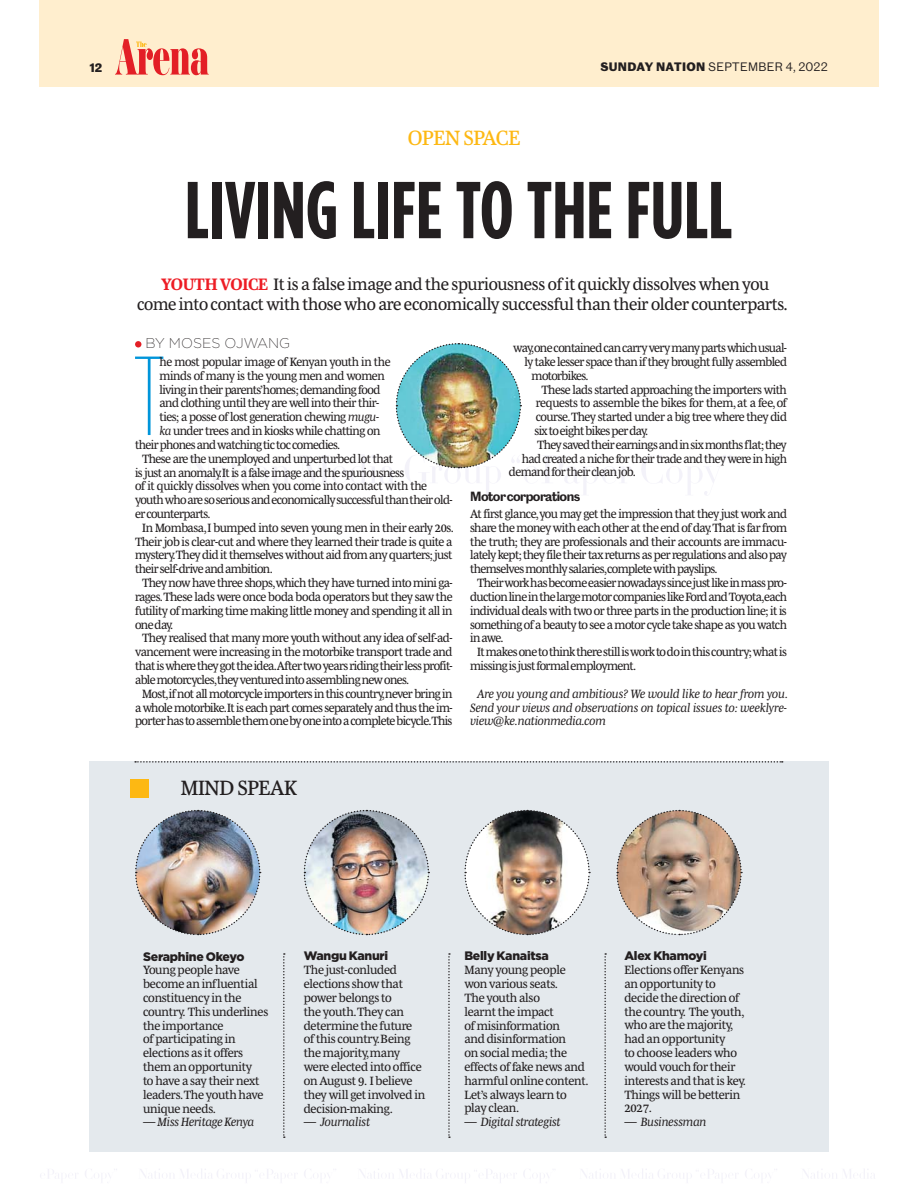
<style>
.page{position:relative;width:918px;height:1188px;background:#fff}
.page>*{position:absolute;margin:0;border:0;box-sizing:border-box;transform-origin:0 0}
.t1{font:300 103.2px "Caslon Doric Condensed";color:#0095da}
.t2{font:700 80.4px "Gotham Condensed";color:#231f20}
.t3{font:21.15px "Mencken Pro Text";letter-spacing:-.02em;color:#231f20}
.t4{font:21.15px "Mencken Pro Text";letter-spacing:-.035em;color:#fdb813}
.t5{font:16.95px/19.8px "Mencken Pro Text";letter-spacing:-.02em;color:#231f20;text-align:center}
.t6{font:200 14.1px "Gotham";color:#231f20}
.t7{font:12.3px "Mencken Pro Text";letter-spacing:-.045em;color:#231f20}
.t8{font:12.3px/13.8px "Mencken Pro Text";letter-spacing:-.02em;color:#231f20}
.t9{font:italic 12.3px/13.8px "Mencken Pro Text";letter-spacing:-.02em;color:#231f20;text-align:justify}
.t10{font:900 12.3px "Gotham";letter-spacing:-.02em;color:#231f20}
.t11{font:600 12.3px "Caslon Doric";letter-spacing:-.045em;color:#231f20}
.t12{font:11.25px "Caslon Doric";letter-spacing:.03em;color:#231f20}
.t13{font:700 11.25px "Caslon Doric";color:#231f20}
.s1{font-weight:700}
.s2{font-weight:700;color:#ed1c24}
.s3{font-style:italic}
</style>
<div class="page">
<svg style="left:190px;top:455px;width:98px;height:28px"></svg>
<svg style="left:642px;top:455px;width:89px;height:40px"></svg>
<svg style="left:40px;top:1169px;width:36px;height:10px"></svg>
<svg style="left:85px;top:1169px;width:32px;height:9px"></svg>
<svg style="left:140px;top:1169px;width:158px;height:14px"></svg>
<svg style="left:304px;top:1169px;width:32px;height:9px"></svg>
<svg style="left:359px;top:1169px;width:158px;height:14px"></svg>
<svg style="left:523px;top:1170px;width:26px;height:13px"></svg>
<svg style="left:581px;top:1169px;width:155px;height:14px"></svg>
<svg style="left:745px;top:1169px;width:32px;height:9px"></svg>
<svg style="left:803px;top:1169px;width:72px;height:10px"></svg>
<div style="left:89px;top:761px;width:739px;height:391px;background:#e4e9ed"></div>
<div style="left:135px;top:341px;width:6px;height:7px;background:#e31f26;border-radius:50%"></div>
<img style="left:135px;top:809px;width:126px;height:127px">
<img style="left:303px;top:809px;width:127px;height:127px">
<img style="left:464px;top:809px;width:126px;height:127px">
<img style="left:303px;top:343px;width:328px;height:152px">
<svg style="left:616px;top:809px;width:126px;height:127px"></svg>
<div style="left:130px;top:779px;width:18px;height:18px;background:#fdb813"></div>
<svg style="left:135px;top:761px;width:648px;height:2px"></svg>
<svg style="left:283px;top:953px;width:2px;height:185px"></svg>
<svg style="left:448px;top:953px;width:2px;height:185px"></svg>
<svg style="left:604px;top:953px;width:2px;height:185px"></svg>
<div style="left:39px;top:0;width:840px;height:87px;background:#ffeece"></div>
<svg style="left:115px;top:39px;width:94px;height:36px"></svg>
<p class="t13" style="left:90px;top:64px;width:14px">12</p>
<p class="t12" style="left:600px;top:63px;width:229px"><span class="s1">SUNDAY NATION</span> SEPTEMBER 4, 2022</p>
<h3 class="t4" style="left:408px;top:128px;width:114px">OPEN SPACE</h3>
<h2 class="t2" style="left:185px;top:181px;width:549px">LIVING LIFE TO THE FULL</h2>
<h3 class="t5" style="left:137px;top:275px;width:652px"><span class="s2">YOUTH VOICE</span> It is a false image and the spuriousness of it quickly dissolves when you come into contact with those who are economically successful than their older counterparts.</h3>
<p class="t6" style="left:146px;top:337px;width:146px">BY MOSES OJWANG</p>
<h1 class="t1" style="left:135px;top:325px;width:30px">T</h1>
<p class="t7" style="left:160px;top:356px;width:233px">he most popular image of Kenyan youth in the</p>
<p class="t7" style="left:160px;top:370px;width:227px">minds of many is the young men and women</p>
<p class="t7" style="left:160px;top:384px;width:223px">living in their parents’homes; demanding food</p>
<p class="t7" style="left:160px;top:398px;width:221px">and clothing until they are well into their thir-</p>
<p class="t7" style="left:160px;top:412px;width:221px">ties; a posse of lost generation chewing <span class="s3">mugu-</span></p>
<p class="t7" style="left:160px;top:425px;width:222px"><span class="s3">ka</span> under trees and in kiosks while chatting on</p>
<p class="t7" style="left:135px;top:439px;width:207px">their phones and watching tic toc comedies.</p>
<p class="t7" style="left:142px;top:453px;width:253px">These are the unemployed and unperturbed lot that</p>
<p class="t7" style="left:135px;top:467px;width:271px">is just an anomaly.It is a false image and the spuriousness</p>
<p class="t7" style="left:135px;top:481px;width:294px">of it quickly dissolves when you come into contact with the</p>
<p class="t7" style="left:135px;top:495px;width:319px">youth who are so serious and economically successful than their old-</p>
<p class="t7" style="left:135px;top:508px;width:77px">er counterparts.</p>
<p class="t7" style="left:142px;top:522px;width:313px">In Mombasa,I bumped into seven young men in their early 20s.</p>
<p class="t7" style="left:135px;top:536px;width:319px">Their job is clear-cut and where they learned their trade is quite a</p>
<p class="t7" style="left:135px;top:550px;width:319px">mystery.They did it themselves without aid from any quarters; just</p>
<p class="t7" style="left:135px;top:564px;width:139px">their self-drive and ambition.</p>
<p class="t7" style="left:142px;top:578px;width:312px">They now have three shops,which they have turned into mini ga-</p>
<p class="t7" style="left:135px;top:591px;width:319px">rages.These lads were once boda boda operators but they saw the</p>
<p class="t7" style="left:135px;top:605px;width:319px">futility of marking time making little money and spending it all in</p>
<p class="t7" style="left:135px;top:619px;width:40px">one day.</p>
<p class="t7" style="left:142px;top:633px;width:312px">They realised that many more youth without any idea of self-ad-</p>
<p class="t7" style="left:135px;top:647px;width:319px">vancement were increasing in the motorbike transport trade and</p>
<p class="t7" style="left:135px;top:661px;width:319px">that is where they got the idea.After two years riding their less profit-</p>
<p class="t7" style="left:135px;top:674px;width:276px">able motorcycles,they ventured into assembling new ones.</p>
<p class="t7" style="left:142px;top:688px;width:312px">Most,if not all motorcycle importers in this country,never bring in</p>
<p class="t7" style="left:135px;top:702px;width:319px">a whole motorbike.It is each part comes separately and thus the im-</p>
<p class="t7" style="left:135px;top:716px;width:319px">porter has to assemble them one by one into a complete bicycle.This</p>
<p class="t7" style="left:513px;top:342px;width:275px">way,one contained can carry very many parts which usual-</p>
<p class="t7" style="left:525px;top:356px;width:264px">ly take lesser space than if they brought fully assembled</p>
<p class="t7" style="left:532px;top:370px;width:59px">motorbikes.</p>
<p class="t7" style="left:542px;top:384px;width:247px">These lads started approaching the importers with</p>
<p class="t7" style="left:536px;top:398px;width:253px">requests to assemble the bikes for them, at a fee, of</p>
<p class="t7" style="left:536px;top:412px;width:253px">course.They started under a big tree where they did</p>
<p class="t7" style="left:534px;top:425px;width:115px">six to eight bikes per day.</p>
<p class="t7" style="left:537px;top:439px;width:251px">They saved their earnings and in six months flat; they</p>
<p class="t7" style="left:522px;top:453px;width:267px">had created a niche for their trade and they were in high</p>
<p class="t7" style="left:509px;top:467px;width:128px">demand for their clean job.</p>
<p class="t11" style="left:470px;top:492px;width:112px">Motor corporations</p>
<p class="t7" style="left:470px;top:508px;width:318px">At first glance,you may get the impression that they just work and</p>
<p class="t7" style="left:470px;top:522px;width:318px">share the money with each other at the end of day.That is far from</p>
<p class="t7" style="left:470px;top:536px;width:318px">the truth; they are professionals and their accounts are immacu-</p>
<p class="t7" style="left:470px;top:550px;width:318px">lately kept; they file their tax returns as per regulations and also pay</p>
<p class="t7" style="left:470px;top:564px;width:249px">themselves monthly salaries,complete with payslips.</p>
<p class="t7" style="left:477px;top:578px;width:311px">Their work has become easier nowadays since just like in mass pro-</p>
<p class="t7" style="left:470px;top:591px;width:318px">duction line in the large motor companies like Ford and Toyota,each</p>
<p class="t7" style="left:470px;top:605px;width:318px">individual deals with two or three parts in the production line; it is</p>
<p class="t7" style="left:470px;top:619px;width:318px">something of a beauty to see a motor cycle take shape as you watch</p>
<p class="t7" style="left:470px;top:633px;width:35px">in awe.</p>
<p class="t7" style="left:477px;top:647px;width:311px">It makes one to think there still is work to do in this country; what is</p>
<p class="t7" style="left:470px;top:661px;width:168px">missing is just formal employment.</p>
<p class="t9" style="left:470px;top:687px;width:320px;text-indent:7px">Are you young and ambitious? We would like to hear from you.<br>Send your views and observations on topical issues to: weeklyre&shy;view@ke.nationmedia.com</p>
<h3 class="t3" style="left:181px;top:778px;width:118px">MIND SPEAK</h3>
<p class="t10" style="left:143px;top:949px;width:103px">Seraphine Okeyo</p>
<p class="t8" style="left:143px;top:964px;width:127px">Young people have become an influential constituency in the country. This underlines the importance<br>of participating in elections as it offers them an opportunity<br>to have a say their next leaders.The youth have unique needs.</p>
<p class="t9" style="left:143px;top:1116px;width:113px">— Miss Heritage Kenya</p>
<p class="t10" style="left:304px;top:949px;width:86px">Wangu Kanuri</p>
<p class="t8" style="left:304px;top:964px;width:123px">The just-conluded elections show that power belongs to<br>the youth.They can determine the future of this country.Being the majority,many were elected into office on August 9. I believe they will get involved in decision-making.</p>
<p class="t9" style="left:304px;top:1116px;width:68px">— Journalist</p>
<p class="t10" style="left:464px;top:949px;width:86px">Belly Kanaitsa</p>
<p class="t8" style="left:464px;top:964px;width:126px">Many young people won various seats.<br>The youth also<br>learnt the impact<br>of misinformation<br>and disinformation<br>on social media; the effects of fake news and harmful online content.<br>Let’s always learn to play clean.</p>
<p class="t9" style="left:464px;top:1116px;width:98px">— Digital strategist</p>
<p class="t10" style="left:624px;top:949px;width:84px">Alex Khamoyi</p>
<p class="t8" style="left:624px;top:964px;width:123px">Elections offer Kenyans an opportunity to decide the direction of the country. The youth, who are the majority, had an opportunity<br>to choose leaders who would vouch for their interests and that is key.<br>Things will be betterin<br>2027.</p>
<p class="t9" style="left:624px;top:1116px;width:84px">— Businessman</p>
</div>
